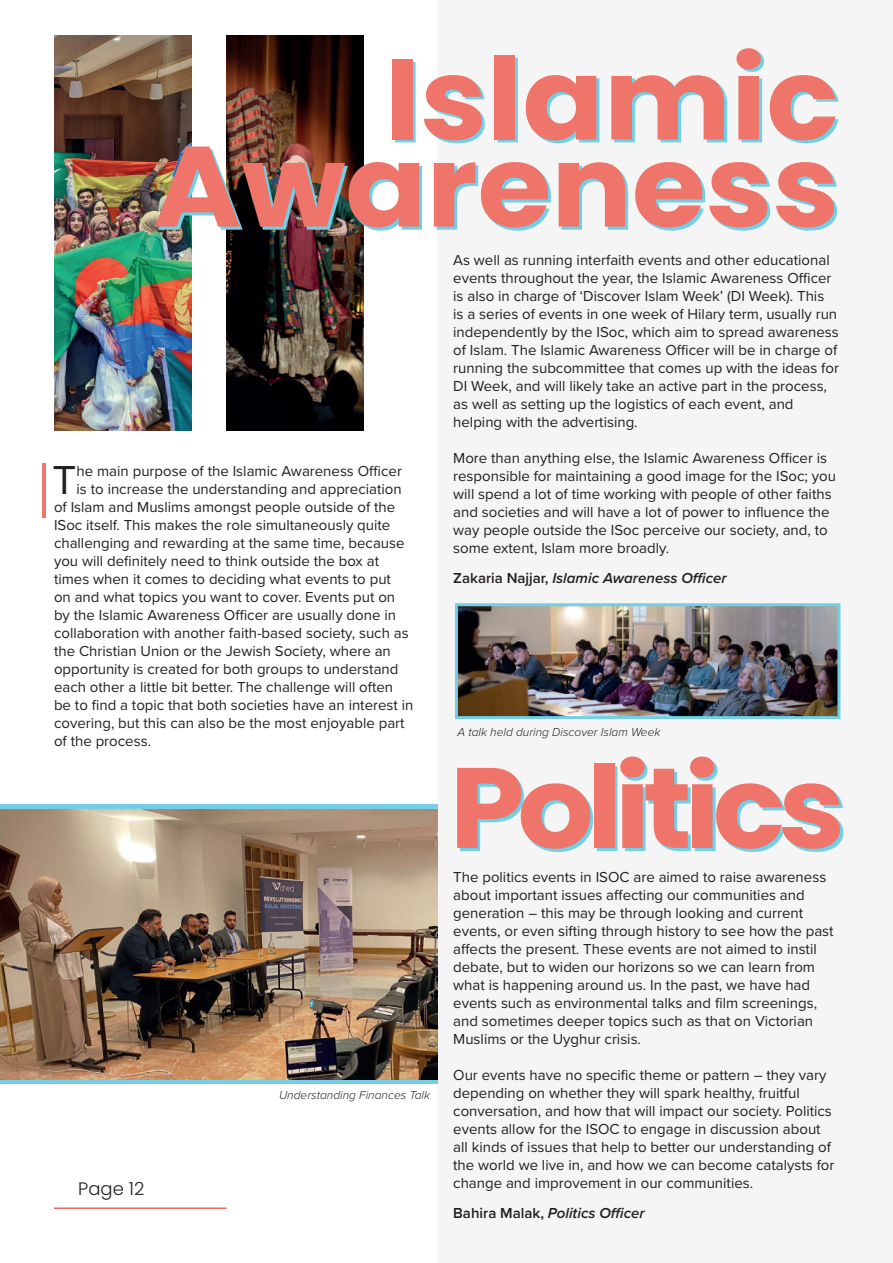
<style>
.page{position:relative;width:893px;height:1263px;background:#fff}
.page>*{position:absolute;margin:0;border:0;box-sizing:border-box;transform-origin:0 0}
.t1{font:700 114px/87px "Poppins";color:#ef756a;text-align:right;scale:1.05 1}
.t2{font:700 114px "Poppins";letter-spacing:-.06em;color:#ef756a;scale:1.05 1}
.t3{font:42px "Proxima Nova";color:#231f20}
.t4{font:300 18px "Poppins";color:#231f20}
.t5{font:15px/18px "Proxima Nova";color:#231f20}
.t6{font:italic 600 15px "Proxima Nova";color:#231f20}
.t7{font:italic 300 12px "Proxima Nova";color:#231f20}
.s1{font-style:normal}
</style>
<div class="page">
<hr style="left:54px;top:1207px;width:173px;height:2px;background:#e96a5f">
<div style="left:438px;top:0;width:455px;height:1263px;background:#f5f5f6"></div>
<img style="left:54px;top:36px;width:137px;height:395px">
<img style="left:227px;top:36px;width:137px;height:395px">
<svg style="left:158px;top:51px;width:680px;height:180px"></svg>
<div style="left:0;top:804px;width:438px;height:279px;background:#72cfe6"></div>
<img style="left:0;top:809px;width:438px;height:270px">
<svg style="left:460px;top:759px;width:383px;height:93px"></svg>
<img style="left:459px;top:607px;width:377px;height:108px">
<div style="left:455px;top:603px;width:385px;height:116px;border:3px solid #72cfe6"></div>
<hr style="left:43px;top:463px;width:3px;height:55px;background:#ef756a">
<h1 class="t1" style="left:153px;top:57px;width:655px">Islamic<br>Awareness</h1>
<h2 class="t3" style="left:53px;top:449px;width:25px">T</h2>
<p class="t5" style="left:77px;top:462px;width:327px">he main purpose of the Islamic Awareness Officer</p>
<p class="t5" style="left:77px;top:480px;width:327px">is to increase the understanding and appreciation</p>
<p class="t5" style="left:54px;top:498px;width:343px">of Islam and Muslims amongst people outside of the</p>
<p class="t5" style="left:54px;top:516px;width:338px">ISoc itself. This makes the role simultaneously quite</p>
<p class="t5" style="left:54px;top:534px;width:352px">challenging and rewarding at the same time, because</p>
<p class="t5" style="left:54px;top:552px;width:327px">you will definitely need to think outside the box at</p>
<p class="t5" style="left:54px;top:570px;width:338px">times when it comes to deciding what events to put</p>
<p class="t5" style="left:54px;top:588px;width:343px">on and what topics you want to cover. Events put on</p>
<p class="t5" style="left:54px;top:606px;width:343px">by the Islamic Awareness Officer are usually done in</p>
<p class="t5" style="left:54px;top:624px;width:356px">collaboration with another faith-based society, such as</p>
<p class="t5" style="left:54px;top:642px;width:338px">the Christian Union or the Jewish Society, where an</p>
<p class="t5" style="left:54px;top:660px;width:346px">opportunity is created for both groups to understand</p>
<p class="t5" style="left:54px;top:678px;width:341px">each other a little bit better. The challenge will often</p>
<p class="t5" style="left:54px;top:696px;width:361px">be to find a topic that both societies have an interest in</p>
<p class="t5" style="left:54px;top:714px;width:352px">covering, but this can also be the most enjoyable part</p>
<p class="t5" style="left:54px;top:732px;width:99px">of the process.</p>
<p class="t4" style="left:78px;top:1178px;width:68px">Page 12</p>
<p class="t7" style="left:279px;top:1086px;width:153px">Understanding Finances Talk</p>
<p class="t5" style="left:453px;top:251px;width:387px">As well as running interfaith events and other educational events throughout the year, the Islamic Awareness Officer is also in charge of ‘Discover Islam Week’ (DI Week). This<br>is a series of events in one week of Hilary term, usually run independently by the ISoc, which aim to spread awareness of Islam. The Islamic Awareness Officer will be in charge of running the subcommittee that comes up with the ideas for DI Week, and will likely take an active part in the process, as well as setting up the logistics of each event, and helping with the advertising.</p>
<p class="t5" style="left:453px;top:449px;width:384px">More than anything else, the Islamic Awareness Officer is responsible for maintaining a good image for the ISoc; you will spend a lot of time working with people of other faiths and societies and will have a lot of power to influence the way people outside the ISoc perceive our society, and, to some extent, Islam more broadly.</p>
<p class="t6" style="left:453px;top:567px;width:275px"><span class="s1">Zakaria Najjar,</span> Islamic Awareness Officer</p>
<p class="t7" style="left:457px;top:723px;width:205px">A talk held during Discover Islam Week</p>
<h1 class="t2" style="left:450px;top:742px;width:378px">Politics</h1>
<p class="t5" style="left:453px;top:867px;width:382px">The politics events in ISOC are aimed to raise awareness about important issues affecting our communities and generation – this may be through looking and current events, or even sifting through history to see how the past affects the present. These events are not aimed to instil debate, but to widen our horizons so we can learn from what is happening around us. In the past, we have had events such as environmental talks and film screenings, and sometimes deeper topics such as that on Victorian Muslims or the Uyghur crisis.</p>
<p class="t5" style="left:453px;top:1065px;width:383px">Our events have no specific theme or pattern – they vary depending on whether they will spark healthy, fruitful conversation, and how that will impact our society. Politics events allow for the ISOC to engage in discussion about all kinds of issues that help to better our understanding of the world we live in, and how we can become catalysts for change and improvement in our communities.</p>
<p class="t6" style="left:453px;top:1202px;width:193px"><span class="s1">Bahira Malak,</span> Politics Officer</p>
</div>
